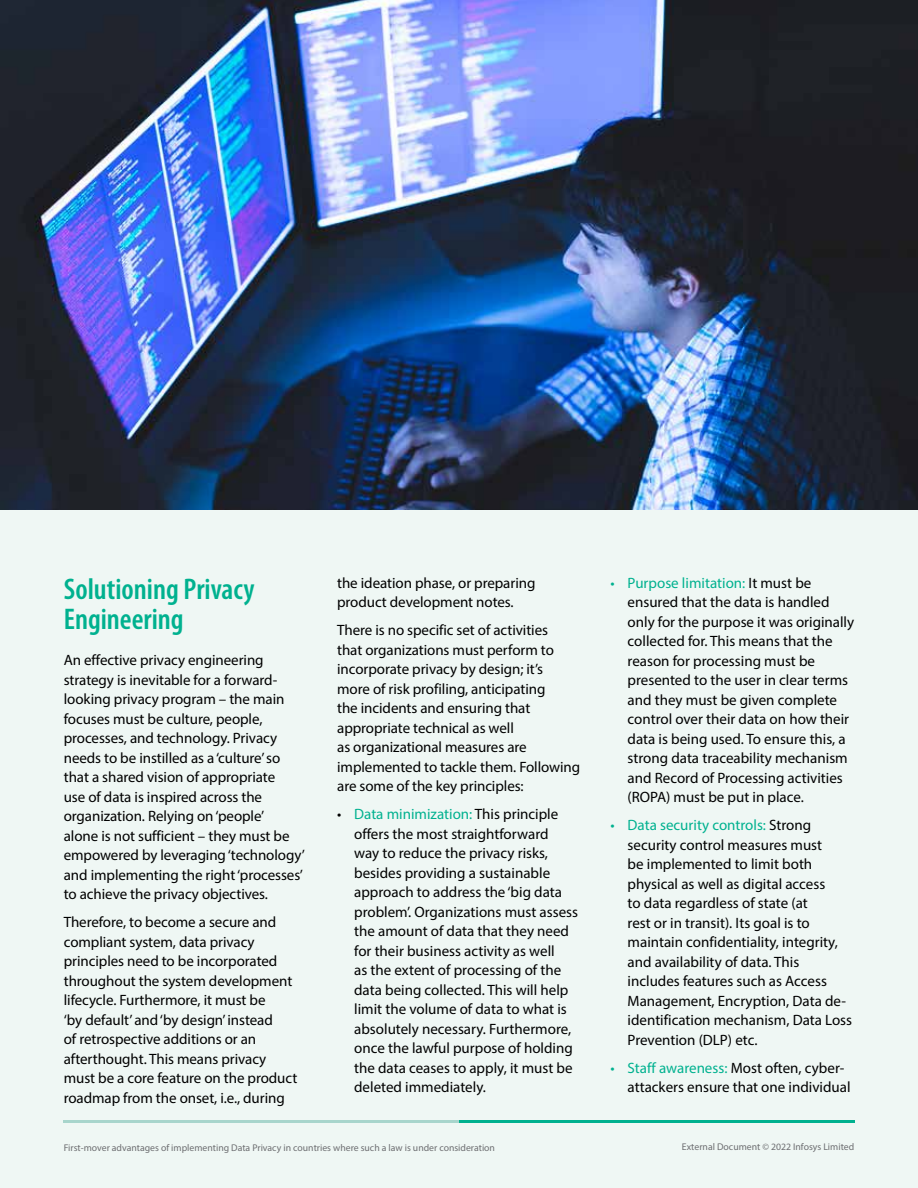
<style>
.page{position:relative;width:918px;height:1188px;background:#eff7f4}
.page>*{position:absolute;margin:0;border:0;box-sizing:border-box;transform-origin:0 0}
.t1{font:600 condensed 30px/30px "Myriad Pro";color:#00b18f}
.t2{font:15px/19.5px "Myriad Pro";letter-spacing:-.005em;color:#000}
.t3{font:9.75px "Myriad Pro";color:#6d6e71}
.s1{color:#00b18f}
</style>
<div class="page">
<img style="left:0;top:0;width:918px;height:510px">
<hr style="left:64px;top:1120px;width:395px;height:3px;background:#a8d5cc">
<hr style="left:459px;top:1120px;width:395px;height:3px;background:#00b18f">
<h1 class="t1" style="left:64px;top:575px;width:192px">Solutioning Privacy<br>Engineering</h1>
<p class="t2" style="left:64px;top:650px;width:243px">An effective privacy engineering strategy is inevitable for a forward&shy;looking privacy program – the main focuses must be culture, people, processes, and technology. Privacy needs to be instilled as a ‘culture’ so that a shared vision of appropriate<br>use of data is inspired across the organization. Relying on ‘people’<br>alone is not sufficient – they must be empowered by leveraging ‘technology’ and implementing the right ‘processes’ to achieve the privacy objectives.</p>
<p class="t2" style="left:64px;top:912px;width:235px">Therefore, to become a secure and compliant system, data privacy principles need to be incorporated throughout the system development lifecycle. Furthermore, it must be<br>‘by default’ and ‘by design’ instead<br>of retrospective additions or an afterthought. This means privacy must be a core feature on the product roadmap from the onset, i.e., during</p>
<p class="t2" style="left:337px;top:573px;width:200px">the ideation phase, or preparing product development notes.</p>
<p class="t2" style="left:337px;top:620px;width:245px">There is no specific set of activities<br>that organizations must perform to incorporate privacy by design; it’s<br>more of risk profiling, anticipating<br>the incidents and ensuring that appropriate technical as well<br>as organizational measures are implemented to tackle them. Following are some of the key principles:</p>
<p class="t2" style="left:354px;top:804px;width:225px;text-indent:-17px">• <span class="s1">Data minimization:</span> This principle offers the most straightforward<br>way to reduce the privacy risks, besides providing a sustainable approach to address the ‘big data problem’. Organizations must assess the amount of data that they need for their business activity as well<br>as the extent of processing of the data being collected. This will help limit the volume of data to what is absolutely necessary. Furthermore, once the lawful purpose of holding the data ceases to apply, it must be deleted immediately.</p>
<p class="t2" style="left:628px;top:573px;width:228px;text-indent:-17px"><span class="s1">• Purpose limitation:</span> It must be ensured that the data is handled only for the purpose it was originally collected for. This means that the reason for processing must be presented to the user in clear terms and they must be given complete control over their data on how their data is being used. To ensure this, a strong data traceability mechanism and Record of Processing activities (ROPA) must be put in place.</p>
<p class="t2" style="left:628px;top:815px;width:226px;text-indent:-17px"><span class="s1">• Data security controls:</span> Strong security control measures must<br>be implemented to limit both physical as well as digital access<br>to data regardless of state (at<br>rest or in transit). Its goal is to maintain confidentiality, integrity, and availability of data. This includes features such as Access<br>Management, Encryption, Data de&shy;identification mechanism, Data Loss<br>Prevention (DLP) etc.</p>
<p class="t2" style="left:628px;top:1058px;width:225px;text-indent:-17px"><span class="s1">• Staff awareness:</span> Most often, cyber&shy;attackers ensure that one individual</p>
<p class="t3" style="left:64px;top:1142px;width:433px">First-mover advantages of implementing Data Privacy in countries where such a law is under consideration</p>
<p class="t3" style="left:682px;top:1141px;width:174px">External Document © 2022 Infosys Limited</p>
</div>
